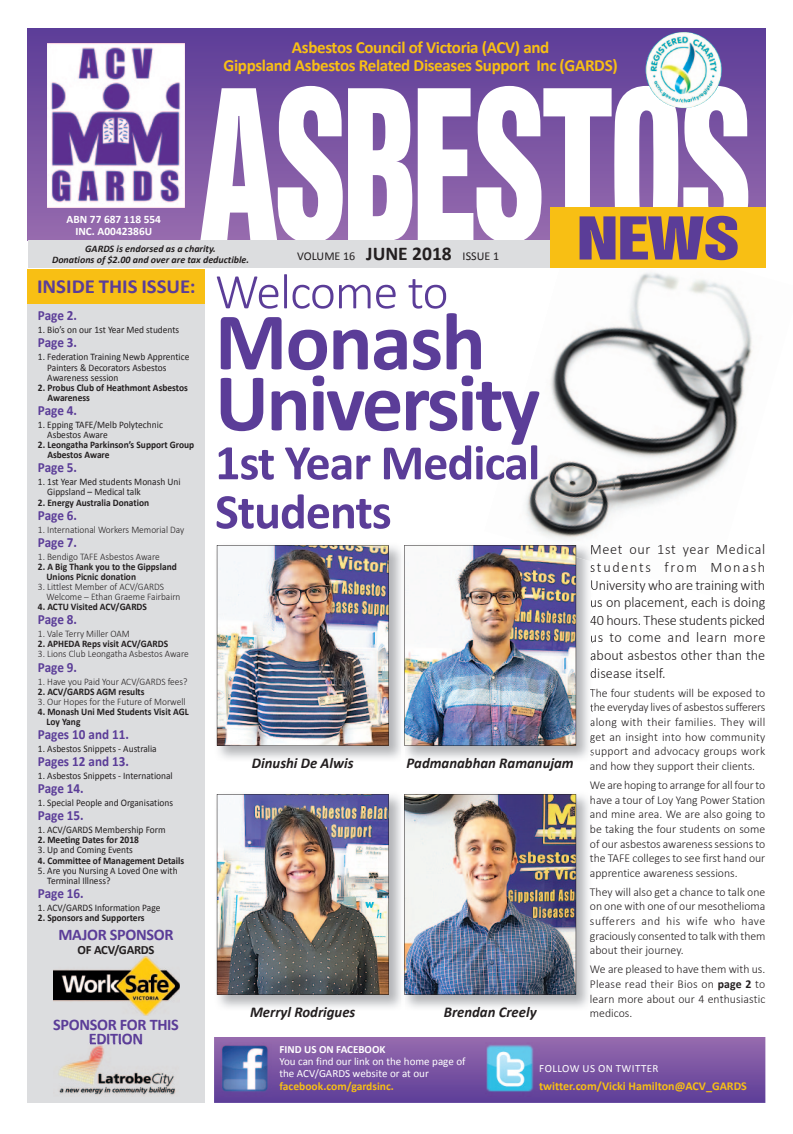
<style>
.page{position:relative;width:793px;height:1134px;background:#fff}
.page>*{position:absolute;margin:0;border:0;box-sizing:border-box;transform-origin:0 0}
.t1{font:800 condensed 211.8px "Olympia";letter-spacing:-.01em;color:#fff;scale:.64 1}
.t2{font:700 82.5px/61px "Calibri";letter-spacing:-.03em;color:#5b3d98}
.t3{font:800 condensed 59.8px "Olympia";color:#5b3d98;scale:1.13 1}
.t4{font:700 50px/49px "Calibri";letter-spacing:-.02em;color:#5b3d98}
.t5{font:300 50px "Calibri";letter-spacing:-.02em;color:#5b3d98}
.t6{font:700 20px "Calibri";color:#5b3d98;scale:1.04 1}
.t7{font:700 17px/17.8px "Calibri";letter-spacing:-.02em;color:#f8bf14;text-align:center}
.t8{font:700 16.2px/14.4px "Calibri";letter-spacing:-.02em;color:#5b3d98;text-align:center}
.t9{font:italic 700 15px "Calibri";color:#231f20}
.t10{font:300 14.5px/17.6px "Calibri";color:#231f20;text-align:justify}
.t11{font:700 14px "Calibri";letter-spacing:-.005em;color:#5b3d98;scale:.94 1}
.t12{font:700 12.6px "Calibri";letter-spacing:-.02em;color:#231f20}
.t13{font:300 12px/14.7px "Calibri";color:#231f20;text-align:justify}
.t14{font:700 12px "Calibri";color:#f8bf14}
.t15{font:12px "Calibri";color:#231f20}
.t16{font:700 11.5px "Calibri";color:#f8bf14}
.t17{font:700 11.4px/11.9px "Calibri";color:#fff;text-align:center}
.t18{font:11px/12px "Calibri";color:#fff}
.t19{font:11px "Calibri";letter-spacing:.04em;color:#fff}
.t20{font:700 11px "Calibri";color:#fff}
.t21{font:10px/10.1px "Calibri";color:#231f20;scale:.94 1}
.t22{font:700 10px/10.1px "Calibri";color:#231f20;scale:.94 1}
.t23{font:300 10px/10.1px "Calibri";color:#231f20;scale:.94 1}
.t24{font:italic 700 10px "Calibri";color:#231f20}
.s1{font-weight:700;font-size:19.5px}
.s2{font-weight:700}
</style>
<div class="page">
<img style="left:525px;top:222px;width:241px;height:368px">
<div style="left:27px;top:267px;width:177px;height:39px;background:#f8bf14"></div>
<div style="left:28px;top:28px;width:737px;height:213px;background:linear-gradient(to bottom,#62479c,#9568ad)"></div>
<img style="left:47px;top:44px;width:138px;height:163px">
<img style="left:645px;top:32px;width:34px;height:60px">
<div style="left:24px;top:241px;width:765px;height:27px;background:#fff"></div>
<div style="left:28px;top:240px;width:536px;height:28px;background:#dcdddf"></div>
<img style="left:216px;top:794px;width:185px;height:214px">
<img style="left:217px;top:794px;width:171px;height:201px">
<img style="left:405px;top:794px;width:184px;height:214px">
<img style="left:404px;top:794px;width:172px;height:201px">
<div style="left:27px;top:304px;width:177px;height:799px;background:#dcdddf"></div>
<svg style="left:214px;top:1037px;width:551px;height:66px;background:#7954a2"></svg>
<img style="left:485px;top:1042px;width:54px;height:54px">
<img style="left:221px;top:1042px;width:50px;height:54px">
<img style="left:53px;top:956px;width:126px;height:59px">
<img style="left:58px;top:1043px;width:118px;height:53px">
<img style="left:90px;top:1043px;width:52px;height:1px">
<img style="left:216px;top:545px;width:185px;height:214px">
<img style="left:217px;top:545px;width:171px;height:201px">
<img style="left:405px;top:562px;width:187px;height:197px">
<img style="left:525px;top:542px;width:67px;height:20px">
<svg style="left:590px;top:544px;width:2px;height:28px"></svg>
<svg style="left:590px;top:580px;width:2px;height:47px"></svg>
<svg style="left:590px;top:633px;width:2px;height:10px"></svg>
<svg style="left:590px;top:650px;width:2px;height:10px"></svg>
<svg style="left:590px;top:668px;width:2px;height:10px"></svg>
<svg style="left:589px;top:688px;width:3px;height:69px"></svg>
<img style="left:404px;top:545px;width:172px;height:201px">
<div style="left:550px;top:207px;width:215px;height:61px;background:#f8bf14"></div>
<h3 class="t7" style="left:223px;top:39px;width:395px">Asbestos Council of Victoria (ACV) and<br>Gippsland Asbestos Related Diseases Support Inc (GARDS)</h3>
<h1 class="t1" style="left:201px;top:43px;width:859px">ASBESTOS</h1>
<p class="t15" style="left:297px;top:249px;width:203px">VOLUME 16 <span class="s1">JUNE 2018</span> ISSUE 1</p>
<h3 class="t5" style="left:215px;top:261px;width:235px">Welcome to</h3>
<h2 class="t2" style="left:215px;top:311px;width:326px">Monash<br>University</h2>
<h3 class="t4" style="left:215px;top:438px;width:326px">1st Year Medical<br>Students</h3>
<h3 class="t3" style="left:577px;top:204px;width:145px">NEWS</h3>
<p class="t17" style="left:67px;top:213px;width:96px">ABN 77 687 118 554<br>INC. A0042386U</p>
<p class="t24" style="left:85px;top:242px;width:132px">GARDS is endorsed as a charity.</p>
<p class="t24" style="left:52px;top:253px;width:198px">Donations of $2.00 and over are tax deductible.</p>
<h3 class="t6" style="left:37px;top:273px;width:154px">INSIDE THIS ISSUE:</h3>
<p class="t11" style="left:38px;top:307px;width:43px">Page 2.</p>
<p class="t21" style="left:38px;top:325px;width:152px">1. Bio’s on our 1st Year Med students</p>
<p class="t11" style="left:38px;top:334px;width:43px">Page 3.</p>
<p class="t21" style="left:47px;top:352px;width:153px;text-indent:-9px">1. Federation Training Newb Apprentice<br>Painters &amp; Decorators Asbestos<br>Awareness session</p>
<p class="t22" style="left:47px;top:382px;width:151px;text-indent:-9px">2. Probus Club of Heathmont Asbestos<br>Awareness</p>
<p class="t11" style="left:38px;top:401px;width:43px">Page 4.</p>
<p class="t21" style="left:47px;top:420px;width:124px;text-indent:-9px">1. Epping TAFE/Melb Polytechnic<br>Asbestos Aware</p>
<p class="t22" style="left:47px;top:440px;width:158px;text-indent:-9px">2. Leongatha Parkinson’s Support Group<br>Asbestos Aware</p>
<p class="t11" style="left:38px;top:459px;width:43px">Page 5.</p>
<p class="t21" style="left:47px;top:477px;width:143px;text-indent:-9px">1. 1st Year Med students Monash Uni<br>Gippsland – Medical talk</p>
<p class="t22" style="left:38px;top:497px;width:120px">2. Energy Australia Donation</p>
<p class="t11" style="left:38px;top:506px;width:43px">Page 6.</p>
<p class="t23" style="left:38px;top:524px;width:157px">1. International Workers Memorial Day</p>
<p class="t11" style="left:38px;top:533px;width:43px">Page 7.</p>
<p class="t23" style="left:38px;top:551px;width:131px">1. Bendigo TAFE Asbestos Aware</p>
<p class="t22" style="left:46px;top:561px;width:140px;text-indent:-8px">2. A Big Thank you to the Gippsland<br>Unions Picnic donation</p>
<p class="t23" style="left:46px;top:581px;width:144px;text-indent:-8px">3. Littlest Member of ACV/GARDS<br>Welcome – Ethan Graeme Fairbairn</p>
<p class="t22" style="left:38px;top:602px;width:117px">4. ACTU Visited ACV/GARDS</p>
<p class="t11" style="left:38px;top:611px;width:43px">Page 8.</p>
<p class="t23" style="left:38px;top:629px;width:99px">1. Vale Terry Miller OAM</p>
<p class="t22" style="left:38px;top:639px;width:140px">2. APHEDA Reps visit ACV/GARDS</p>
<p class="t23" style="left:38px;top:649px;width:162px">3. Lions Club Leongatha Asbestos Aware</p>
<p class="t11" style="left:38px;top:658px;width:43px">Page 9.</p>
<p class="t23" style="left:38px;top:676px;width:161px">1. Have you Paid Your ACV/GARDS fees?</p>
<p class="t22" style="left:38px;top:686px;width:115px">2. ACV/GARDS AGM results</p>
<p class="t23" style="left:38px;top:696px;width:158px">3. Our Hopes for the Future of Morwell</p>
<p class="t22" style="left:46px;top:706px;width:153px;text-indent:-8px">4. Monash Uni Med Students Visit AGL<br>Loy Yang</p>
<p class="t11" style="left:38px;top:725px;width:98px">Pages 10 and 11.</p>
<p class="t21" style="left:38px;top:744px;width:128px">1. Asbestos Snippets - Australia</p>
<p class="t11" style="left:38px;top:752px;width:98px">Pages 12 and 13.</p>
<p class="t21" style="left:38px;top:771px;width:145px">1. Asbestos Snippets - International</p>
<p class="t11" style="left:38px;top:779px;width:50px">Page 14.</p>
<p class="t21" style="left:38px;top:798px;width:145px">1. Special People and Organisations</p>
<p class="t11" style="left:38px;top:807px;width:50px">Page 15.</p>
<p class="t21" style="left:38px;top:825px;width:137px">1. ACV/GARDS Membership Form</p>
<p class="t22" style="left:38px;top:835px;width:109px">2. Meeting Dates for 2018</p>
<p class="t21" style="left:38px;top:845px;width:102px">3. Up and Coming Events</p>
<p class="t22" style="left:38px;top:855px;width:157px">4. Committee of Management Details</p>
<p class="t21" style="left:47px;top:865px;width:140px;text-indent:-9px">5. Are you Nursing A Loved One with<br>Terminal Illness?</p>
<p class="t11" style="left:38px;top:884px;width:50px">Page 16.</p>
<p class="t21" style="left:38px;top:902px;width:132px">1. ACV/GARDS Information Page</p>
<p class="t22" style="left:38px;top:912px;width:115px">2. Sponsors and Supporters</p>
<p class="t10" style="left:589px;top:540px;width:177px">Meet our 1st year Medical students from Monash University who are training with us on placement, each is doing 40 hours. These students picked us to come and learn more about asbestos other than the disease itself.</p>
<p class="t13" style="left:589px;top:685px;width:177px">The four students will be exposed to the everyday lives of asbestos sufferers along with their families. They will get an insight into how community support and advocacy groups work and how they support their clients.</p>
<p class="t13" style="left:589px;top:777px;width:177px">We are hoping to arrange for all four to have a tour of Loy Yang Power Station and mine area. We are also going to be taking the four students on some of our asbestos awareness sessions to the TAFE colleges to see first hand our apprentice awareness sessions.</p>
<p class="t13" style="left:589px;top:884px;width:177px">They will also get a chance to talk one on one with one of our mesothelioma sufferers and his wife who have graciously consented to talk with them about their journey.</p>
<p class="t13" style="left:589px;top:962px;width:177px">We are pleased to have them with us.<br>Please read their Bios on <span class="s2">page 2</span> to learn more about our 4 enthusiastic medicos.</p>
<p class="t9" style="left:252px;top:754px;width:103px">Dinushi De Alwis</p>
<p class="t9" style="left:406px;top:754px;width:169px">Padmanabhan Ramanujam</p>
<h3 class="t8" style="left:58px;top:928px;width:117px">MAJOR SPONSOR</h3>
<p class="t12" style="left:78px;top:941px;width:78px">OF ACV/GARDS</p>
<p class="t9" style="left:250px;top:1003px;width:107px">Merryl Rodrigues</p>
<p class="t9" style="left:443px;top:1003px;width:94px">Brendan Creely</p>
<h3 class="t8" style="left:53px;top:1017px;width:127px">SPONSOR FOR THIS<br>EDITION</h3>
<p class="t20" style="left:279px;top:1042px;width:107px">FIND US ON FACEBOOK</p>
<p class="t18" style="left:279px;top:1055px;width:187px">You can find our link on the home page of the ACV/GARDS website or at our</p>
<p class="t16" style="left:279px;top:1078px;width:116px">facebook.com/gardsinc.</p>
<p class="t19" style="left:539px;top:1061px;width:121px">FOLLOW US ON TWITTER</p>
<p class="t14" style="left:539px;top:1078px;width:209px">twitter.com/Vicki Hamilton@ACV_GARDS</p>
</div>
